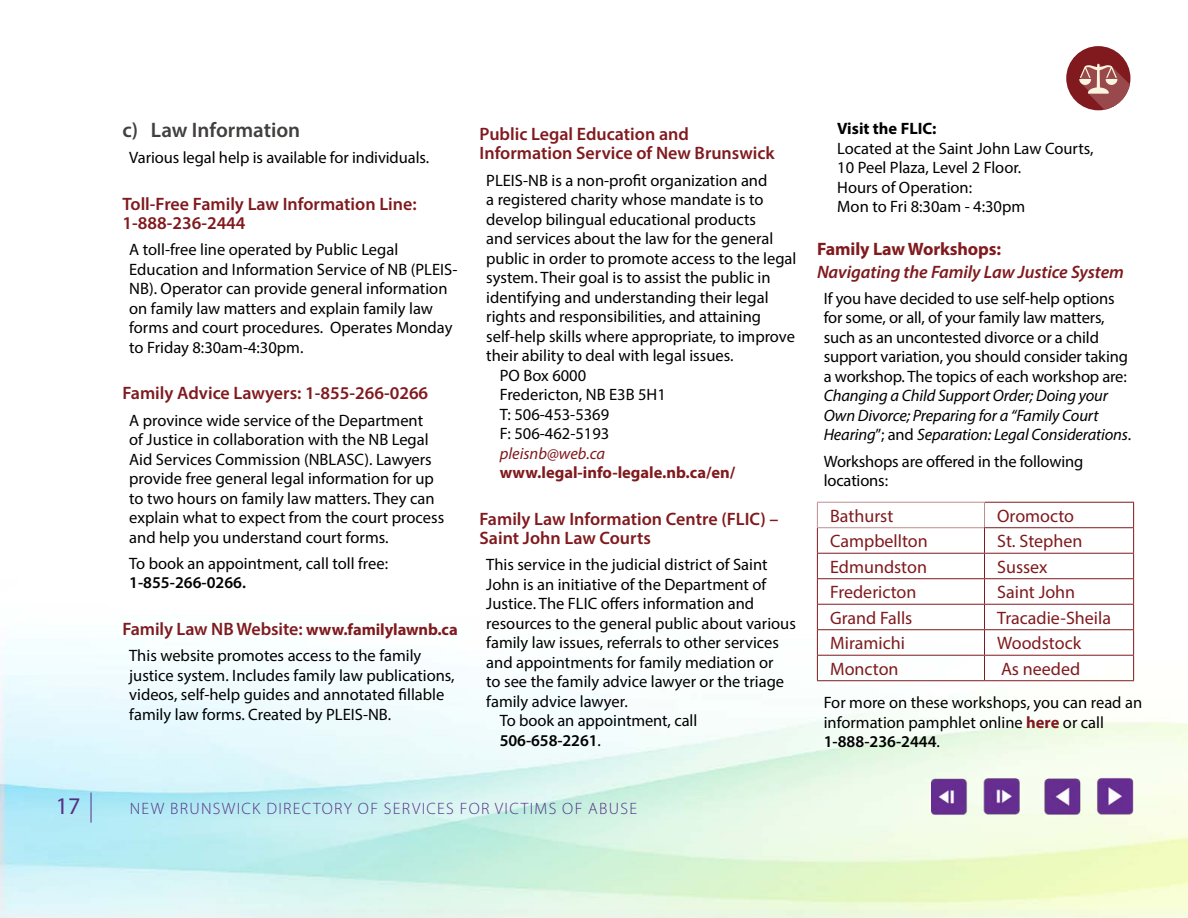
<style>
.page{position:relative;width:1188px;height:918px;background:#fff}
.page>*{position:absolute;margin:0;border:0;box-sizing:border-box;transform-origin:0 0}
.t1{font:24px "Myriad Pro";color:#553185}
.t2{font:600 21px "Myriad Pro";color:#42403f}
.t3{font:600 18px/19.5px "Myriad Pro";color:#801a1e}
.t4{font:18px "Myriad Pro";color:#801a1e}
.t5{font:italic 600 18px "Myriad Pro";letter-spacing:-.005em;color:#801a1e}
.t6{font:700 18px "Myriad Pro";letter-spacing:-.005em;color:#801a1e}
.t7{font:16.5px/19.5px "Myriad Pro";color:#000}
.t8{font:italic 16.5px/19.5px "Myriad Pro";letter-spacing:-.01em;color:#000}
.t9{font:300 16.5px "Myriad Pro";letter-spacing:.08em;color:#553185}
.t10{font:700 16.5px "Myriad Pro";color:#801a1e}
.t11{font:600 16.5px "Myriad Pro";letter-spacing:-.005em;color:#000}
.t12{font:italic 16.5px "Myriad Pro";color:#801a1e}
.t13{font:700 16.5px "Myriad Pro";color:#000}
.s1{font-weight:700;font-size:16.5px}
.s2{font-weight:400}
.s3{font-style:normal}
.s4{font-weight:700;color:#801a1e}
.s5{font-weight:600}
</style>
<div class="page">
<img style="left:0;top:501px;width:1188px;height:417px">
<img style="left:932px;top:777px;width:202px;height:39px">
<hr style="left:91px;top:793px;width:1px;height:30px;background:#553185">
<hr style="left:817px;top:502px;width:168px;height:1px;background:#c08d8f">
<hr style="left:817px;top:527px;width:168px;height:1px;background:#c08d8f">
<hr style="left:985px;top:502px;width:149px;height:1px;background:#801a1e">
<hr style="left:984px;top:527px;width:150px;height:1px;background:#801a1e">
<hr style="left:817px;top:553px;width:168px;height:1px;background:#801a1e">
<hr style="left:985px;top:553px;width:149px;height:1px;background:#801a1e">
<hr style="left:817px;top:578px;width:168px;height:1px;background:#801a1e">
<hr style="left:985px;top:578px;width:149px;height:1px;background:#801a1e">
<hr style="left:817px;top:604px;width:168px;height:1px;background:#801a1e">
<hr style="left:985px;top:604px;width:149px;height:1px;background:#801a1e">
<hr style="left:817px;top:629px;width:168px;height:1px;background:#801a1e">
<hr style="left:985px;top:629px;width:149px;height:1px;background:#801a1e">
<hr style="left:817px;top:655px;width:168px;height:1px;background:#801a1e">
<svg style="left:817px;top:503px;width:1px;height:177px"></svg>
<hr style="left:985px;top:655px;width:149px;height:1px;background:#801a1e">
<svg style="left:984px;top:503px;width:1px;height:177px"></svg>
<svg style="left:1133px;top:503px;width:1px;height:177px"></svg>
<hr style="left:817px;top:680px;width:168px;height:1px;background:#801a1e">
<hr style="left:985px;top:680px;width:149px;height:1px;background:#801a1e">
<div style="left:1066px;top:46px;width:64px;height:64px;background:#801a1e;border-radius:50%"></div>
<svg style="left:1079px;top:63px;width:51px;height:47px"></svg>
<p class="t2" style="left:122px;top:116px;width:179px">c) Law Information</p>
<p class="t7" style="left:129px;top:148px;width:302px">Various legal help is available for individuals.</p>
<p class="t3" style="left:122px;top:193px;width:296px">Toll-Free Family Law Information Line:<br>1-888-236-2444</p>
<p class="t7" style="left:129px;top:240px;width:330px">A toll-free line operated by Public Legal Education and Information Service of NB (PLEIS-NB). Operator can provide general information on family law matters and explain family law forms and court procedures. Operates Monday to Friday 8:30am-4:30pm.</p>
<p class="t3" style="left:122px;top:383px;width:307px">Family Advice Lawyers: 1-855-266-0266</p>
<p class="t7" style="left:129px;top:410px;width:316px">A province wide service of the Department<br>of Justice in collaboration with the NB Legal Aid Services Commission (NBLASC). Lawyers provide free general legal information for up to two hours on family law matters. They can explain what to expect from the court process and help you understand court forms.</p>
<p class="t7" style="left:129px;top:553px;width:260px">To book an appointment, call toll free:</p>
<p class="t11" style="left:129px;top:572px;width:118px">1-855-266-0266.</p>
<p class="t3" style="left:122px;top:619px;width:337px">Family Law NB Website: <span class="s1">www.familylawnb.ca</span></p>
<p class="t7" style="left:129px;top:646px;width:327px">This website promotes access to the family justice system. Includes family law publications, videos, self-help guides and annotated fillable family law forms. Created by PLEIS-NB.</p>
<p class="t3" style="left:480px;top:124px;width:297px">Public Legal Education and<br>Information Service of New Brunswick</p>
<p class="t7" style="left:486px;top:170px;width:283px">PLEIS-NB is a non-profit organization and</p>
<p class="t7" style="left:486px;top:190px;width:279px">a registered charity whose mandate is to</p>
<p class="t7" style="left:486px;top:209px;width:271px">develop bilingual educational products</p>
<p class="t7" style="left:486px;top:229px;width:289px">and services about the law for the general</p>
<p class="t7" style="left:486px;top:248px;width:312px">public in order to promote access to the legal</p>
<p class="t7" style="left:486px;top:268px;width:286px">system. Their goal is to assist the public in</p>
<p class="t7" style="left:486px;top:287px;width:284px">identifying and understanding their legal</p>
<p class="t7" style="left:486px;top:307px;width:276px">rights and responsibilities, and attaining</p>
<p class="t7" style="left:486px;top:326px;width:310px">self-help skills where appropriate, to improve</p>
<p class="t7" style="left:486px;top:346px;width:249px">their ability to deal with legal issues.</p>
<p class="t7" style="left:500px;top:365px;width:88px">PO Box 6000</p>
<p class="t7" style="left:500px;top:385px;width:168px">Fredericton, NB E3B 5H1</p>
<p class="t7" style="left:500px;top:404px;width:111px">T: 506-453-5369</p>
<p class="t7" style="left:500px;top:424px;width:111px">F: 506-462-5193</p>
<p class="t12" style="left:500px;top:443px;width:107px">pleisnb@web.ca</p>
<p class="t10" style="left:500px;top:462px;width:237px">www.legal-info-legale.nb.ca/en/</p>
<p class="t3" style="left:480px;top:508px;width:301px">Family Law Information Centre (FLIC) –<br>Saint John Law Courts</p>
<p class="t7" style="left:486px;top:555px;width:283px">This service in the judicial district of Saint</p>
<p class="t7" style="left:486px;top:574px;width:282px">John is an initiative of the Department of</p>
<p class="t7" style="left:486px;top:594px;width:269px">Justice. The FLIC offers information and</p>
<p class="t7" style="left:486px;top:613px;width:311px">resources to the general public about various</p>
<p class="t7" style="left:486px;top:633px;width:294px">family law issues, referrals to other services</p>
<p class="t7" style="left:486px;top:652px;width:289px">and appointments for family mediation or</p>
<p class="t7" style="left:486px;top:672px;width:299px">to see the family advice lawyer or the triage</p>
<p class="t7" style="left:486px;top:691px;width:143px">family advice lawyer.</p>
<p class="t7" style="left:500px;top:711px;width:199px">To book an appointment, call</p>
<p class="t11" style="left:500px;top:730px;width:103px">506-658-2261<span class="s2">.</span></p>
<h1 class="t1" style="left:56px;top:791px;width:26px">17</h1>
<p class="t9" style="left:130px;top:798px;width:509px">NEW BRUNSWICK DIRECTORY OF SERVICES FOR VICTIMS OF ABUSE</p>
<p class="t13" style="left:837px;top:118px;width:101px">Visit the FLIC:</p>
<p class="t7" style="left:837px;top:138px;width:258px">Located at the Saint John Law Courts,<br>10 Peel Plaza, Level 2 Floor.<br>Hours of Operation:<br>Mon to Fri 8:30am - 4:30pm</p>
<p class="t6" style="left:817px;top:237px;width:186px">Family Law Workshops:</p>
<p class="t5" style="left:817px;top:260px;width:309px">Navigating the Family Law Justice System</p>
<p class="t7" style="left:824px;top:288px;width:306px">If you have decided to use self-help options for some, or all, of your family law matters, such as an uncontested divorce or a child support variation, you should consider taking a workshop. The topics of each workshop are:</p>
<p class="t8" style="left:824px;top:386px;width:309px">Changing a Child Support Order; Doing your<br>Own Divorce; Preparing for a “Family Court<br>Hearing<span class="s3">”; and</span> Separation: Legal Considerations<span class="s3">.</span></p>
<p class="t7" style="left:824px;top:451px;width:261px">Workshops are offered in the following locations:</p>
<p class="t4" style="left:830px;top:505px;width:65px">Bathurst</p>
<p class="t4" style="left:997px;top:505px;width:78px">Oromocto</p>
<p class="t4" style="left:830px;top:530px;width:99px">Campbellton</p>
<p class="t4" style="left:997px;top:530px;width:87px">St. Stephen</p>
<p class="t4" style="left:830px;top:556px;width:98px">Edmundston</p>
<p class="t4" style="left:997px;top:556px;width:52px">Sussex</p>
<p class="t4" style="left:830px;top:581px;width:88px">Fredericton</p>
<p class="t4" style="left:997px;top:581px;width:80px">Saint John</p>
<p class="t4" style="left:830px;top:607px;width:84px">Grand Falls</p>
<p class="t4" style="left:997px;top:607px;width:115px">Tracadie-Sheila</p>
<p class="t4" style="left:830px;top:632px;width:76px">Miramichi</p>
<p class="t4" style="left:997px;top:632px;width:85px">Woodstock</p>
<p class="t4" style="left:830px;top:658px;width:70px">Moncton</p>
<p class="t4" style="left:1001px;top:658px;width:81px">As needed</p>
<p class="t7" style="left:824px;top:693px;width:320px">For more on these workshops, you can read an information pamphlet online <span class="s4">here</span> or call<br><span class="s5">1-888-236-2444</span>.</p>
</div>
